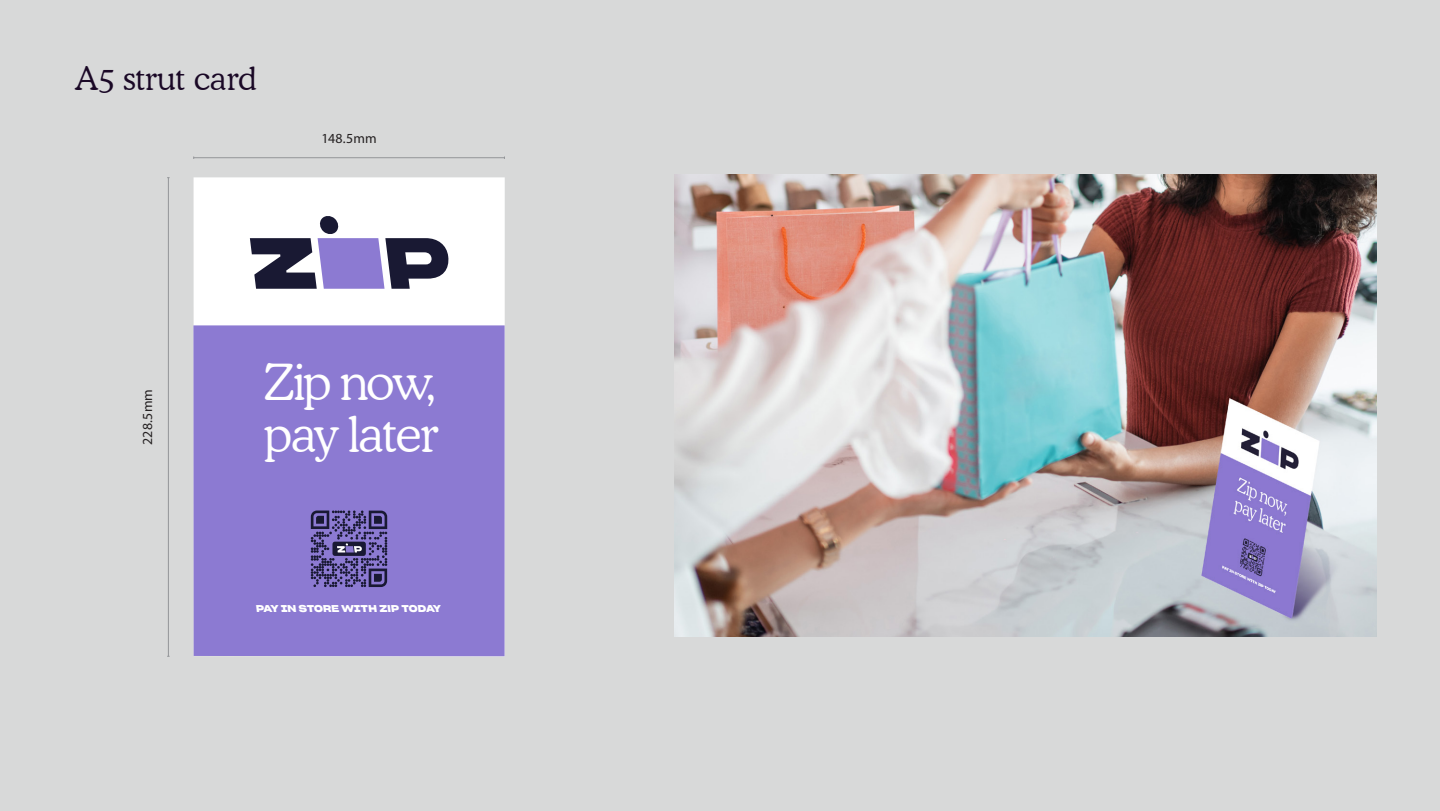
<style>
.page{position:relative;width:1440px;height:811px;background:#fff}
.page>*{position:absolute;margin:0;border:0;box-sizing:border-box;transform-origin:0 0}
.t1{font:300 49.4px/51.6px "Cooper BT";letter-spacing:-.035em;color:#fff}
.t2{font:300 32px "Cooper BT";color:#1a0826}
.t3{font:13.8px "Myriad Pro";letter-spacing:.005em;color:#231f20}
.t4{font:9.6px "Sharp Grotesk Sm Bold 25";color:#fff}
</style>
<div class="page">
<div style="left:0;top:0;width:1440px;height:810px;background:#d8d9d9"></div>
<div style="left:194px;top:177px;width:311px;height:479px;background:#fff"></div>
<div style="left:193px;top:325px;width:312px;height:330px;background:#8c7ad2"></div>
<svg style="left:250px;top:216px;width:199px;height:72px"></svg>
<svg style="left:311px;top:510px;width:76px;height:76px"></svg>
<img style="left:675px;top:175px;width:702px;height:460px">
<hr style="left:168px;top:177px;width:1px;height:478px;background:#939598">
<hr style="left:194px;top:157px;width:310px;height:1px;background:#939598">
<p class="t2" style="left:75px;top:59px;width:183px">A5 strut card</p>
<p class="t3" style="left:321px;top:129px;width:57px">148.5mm</p>
<p class="t3" style="left:139px;top:444px;width:57px;rotate:-90deg">228.5mm</p>
<p class="t1" style="left:264px;top:356px;width:177px">Zip now, pay later</p>
<p class="t4" style="left:256px;top:600px;width:189px">PAY IN STORE WITH ZIP TODAY</p>
</div>
